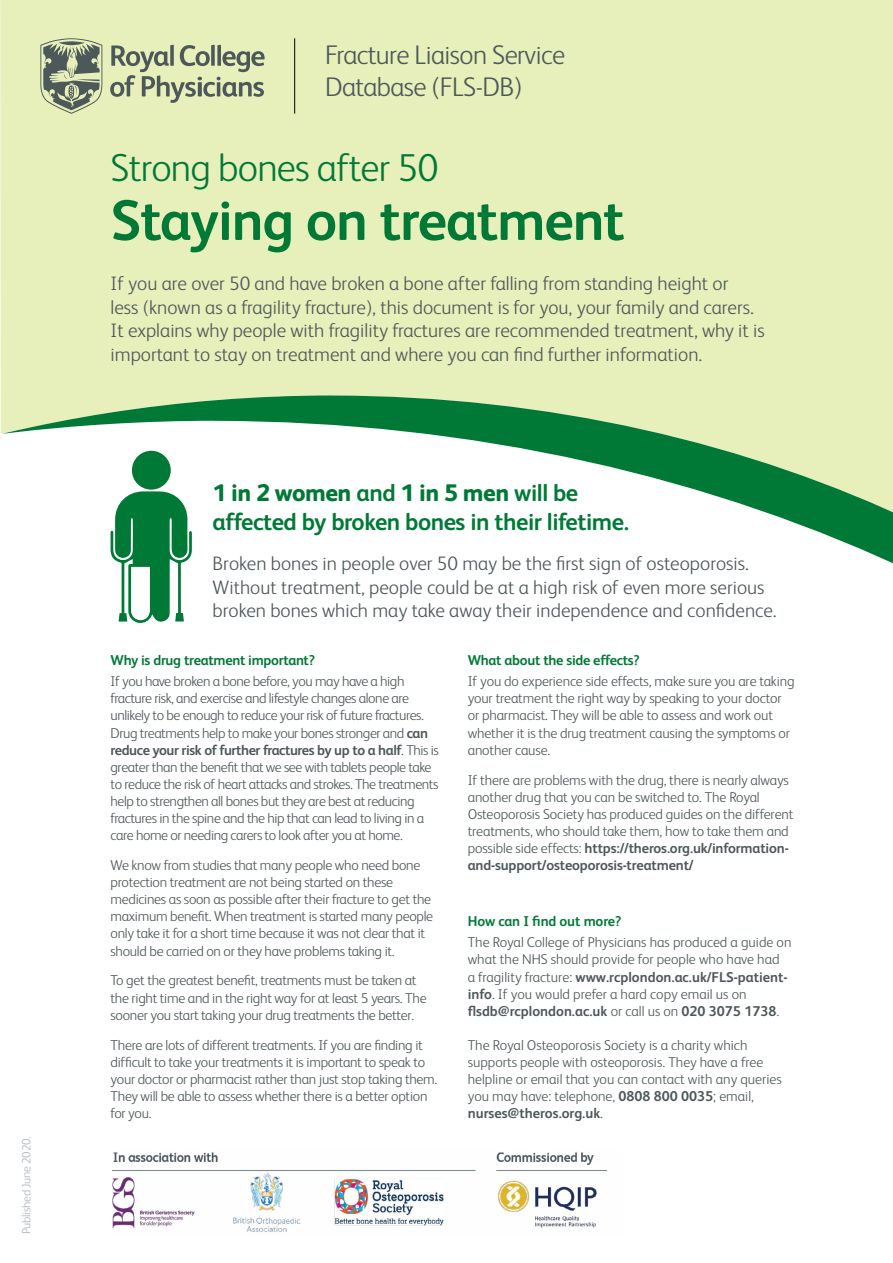
<style>
.page{position:relative;width:893px;height:1263px;background:#fff}
.page>*{position:absolute;margin:0;border:0;box-sizing:border-box;transform-origin:0 0}
.t1{font:700 57px "FS Albert";letter-spacing:-.02em;color:#007937}
.t2{font:300 39px "FS Albert";letter-spacing:-.02em;color:#007937}
.t3{font:300 27px/32.4px "FS Albert";letter-spacing:-.02em;color:#4d585a}
.t4{font:700 24px/28.8px "FS Albert";letter-spacing:-.02em;color:#007937}
.t5{font:300 19.5px/23.4px "FS Albert";color:#4d585a}
.t6{font:300 14.25px/17.1px "FS Albert";letter-spacing:-.02em;color:#4d585a}
.t7{font:300 14.25px/17.1px "FS Albert";color:#4d585a}
.t8{font:700 14.25px "FS Albert";letter-spacing:-.02em;color:#007937}
.t9{font:300 12px "FS Albert";letter-spacing:-.02em;color:#afb6bd}
.s1{font-weight:800}
.s2{font-weight:700}
</style>
<div class="page">
<div style="left:0;top:0;width:893px;height:433px;background:#e7efbb"></div>
<svg style="left:5px;top:395px;width:888px;height:169px"></svg>
<svg style="left:110px;top:45px;width:155px;height:58px;background:#b8c19d"></svg>
<svg style="left:40px;top:38px;width:62px;height:76px;background:#99a38a"></svg>
<hr style="left:294px;top:38px;width:1px;height:76px;background:#000">
<img style="left:112px;top:1152px;width:496px;height:80px">
<svg style="left:110px;top:491px;width:82px;height:132px"></svg>
<div style="left:132px;top:451px;width:39px;height:39px;background:#007937;border-radius:50%"></div>
<p class="t9" style="left:20px;top:1234px;width:99px;rotate:-90deg">Published June 2020.</p>
<h3 class="t3" style="left:325px;top:38px;width:242px">Fracture Liaison Service<br>Database (FLS-DB)</h3>
<h2 class="t2" style="left:111px;top:145px;width:329px">Strong bones after 50</h2>
<h1 class="t1" style="left:111px;top:187px;width:516px">Staying on treatment</h1>
<p class="t5" style="left:111px;top:272px;width:656px">If you are over 50 and have broken a bone after falling from standing height or<br>less (known as a fragility fracture), this document is for you, your family and carers.<br>It explains why people with fragility fractures are recommended treatment, why it is important to stay on treatment and where you can find further information.</p>
<h3 class="t4" style="left:213px;top:478px;width:418px"><span class="s1">1 in 2 women</span> and <span class="s1">1 in 5 men</span> will be affected by broken bones in their lifetime.</h3>
<h3 class="t5" style="left:213px;top:552px;width:566px">Broken bones in people over 50 may be the first sign of osteoporosis.<br>Without treatment, people could be at a high risk of even more serious broken bones which may take away their independence and confidence.</h3>
<p class="t8" style="left:111px;top:652px;width:206px">Why is drug treatment important?</p>
<p class="t6" style="left:111px;top:673px;width:330px">If you have broken a bone before, you may have a high fracture risk, and exercise and lifestyle changes alone are unlikely to be enough to reduce your risk of future fractures.<br>Drug treatments help to make your bones stronger and <span class="s2">can reduce your risk of further fractures by up to a half</span>. This is greater than the benefit that we see with tablets people take to reduce the risk of heart attacks and strokes. The treatments help to strengthen all bones but they are best at reducing fractures in the spine and the hip that can lead to living in a care home or needing carers to look after you at home.</p>
<p class="t6" style="left:111px;top:856px;width:324px">We know from studies that many people who need bone protection treatment are not being started on these medicines as soon as possible after their fracture to get the maximum benefit. When treatment is started many people only take it for a short time because it was not clear that it should be carried on or they have problems taking it.</p>
<p class="t6" style="left:111px;top:972px;width:318px">To get the greatest benefit, treatments must be taken at the right time and in the right way for at least 5 years. The sooner you start taking your drug treatments the better.</p>
<p class="t6" style="left:111px;top:1036px;width:328px">There are lots of different treatments. If you are finding it difficult to take your treatments it is important to speak to your doctor or pharmacist rather than just stop taking them.<br>They will be able to assess whether there is a better option for you.</p>
<p class="t8" style="left:468px;top:652px;width:173px">What about the side effects?</p>
<p class="t6" style="left:468px;top:673px;width:328px">If you do experience side effects, make sure you are taking your treatment the right way by speaking to your doctor or pharmacist. They will be able to assess and work out whether it is the drug treatment causing the symptoms or another cause.</p>
<p class="t6" style="left:468px;top:771px;width:327px">If there are problems with the drug, there is nearly always another drug that you can be switched to. The Royal Osteoporosis Society has produced guides on the different treatments, who should take them, how to take them and possible side effects: <span class="s2">https://theros.org.uk/information&shy;and-support/osteoporosis-treatment/</span></p>
<p class="t8" style="left:468px;top:913px;width:155px">How can I find out more?</p>
<p class="t7" style="left:468px;top:934px;width:325px">The Royal College of Physicians has produced a guide on what the NHS should provide for people who have had<br>a fragility fracture: <span class="s2">www.rcplondon.ac.uk/FLS-patient&shy;info</span>. If you would prefer a hard copy email us on <span class="s2">flsdb@rcplondon.ac.uk</span> or call us on <span class="s2">020 3075 1738</span>.</p>
<p class="t7" style="left:468px;top:1036px;width:316px">The Royal Osteoporosis Society is a charity which supports people with osteoporosis. They have a free helpline or email that you can contact with any queries you may have: telephone, <span class="s2">0808 800 0035</span>; email, <span class="s2">nurses@theros.org.uk</span>.</p>
</div>
